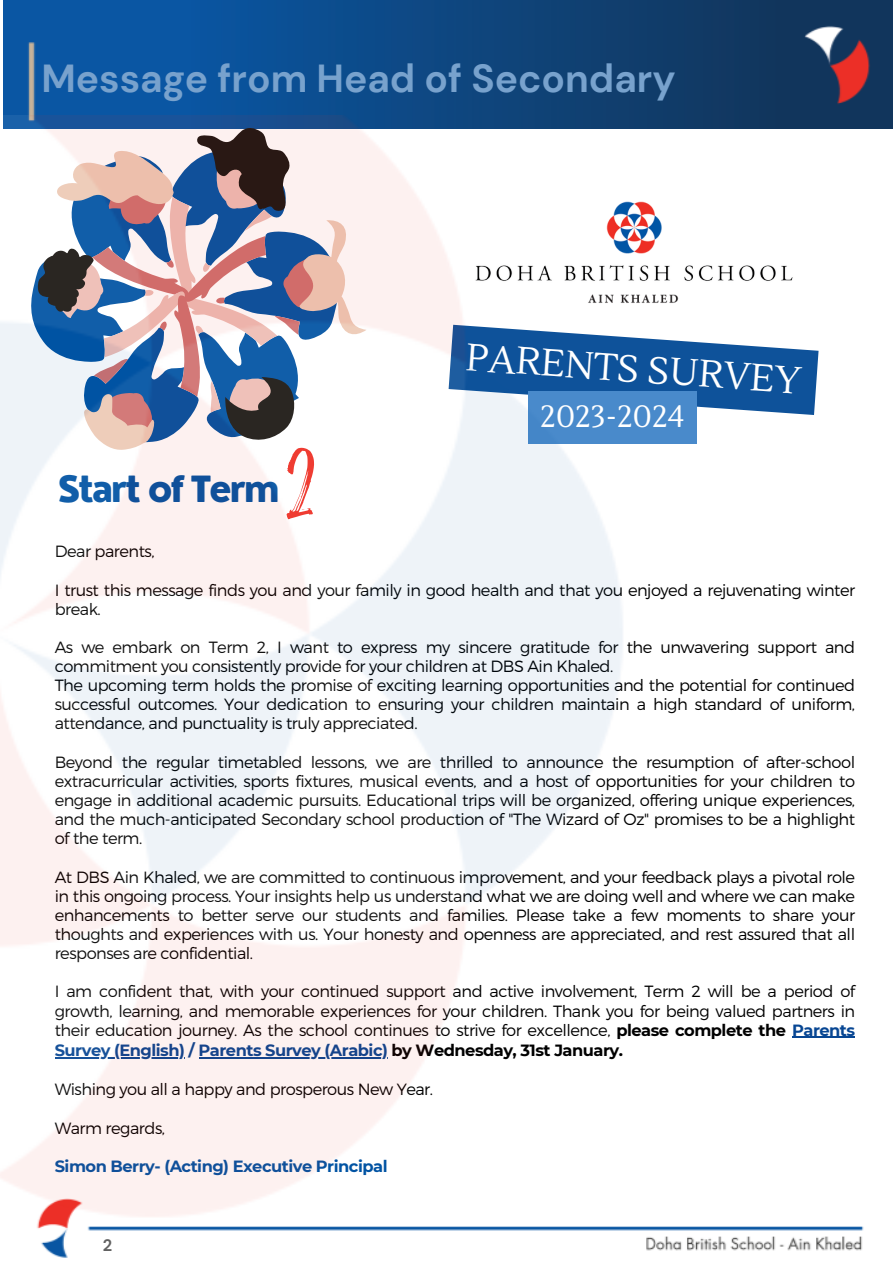
<style>
.page{position:relative;width:893px;height:1264px;background:#fff}
.page>*{position:absolute;margin:0;border:0;box-sizing:border-box;transform-origin:0 0}
.t1{font:65.7px "Brightwall";color:#ee2f24}
.t2{font:700 39px "DM Sans";color:#78a2cd}
.t3{font:37.95px "Lustria";color:#fff}
.t4{font:800 35.25px "Nourd";letter-spacing:-.07em;color:#0153a3}
.t5{font:30.75px "Lustria";color:#fff}
.t6{font:700 16.5px "DM Sans";color:#616161}
.t7{font:300 16.2px/19.2px "Montserrat";letter-spacing:-.03em;color:#000;text-align:justify}
.t8{font:700 16.2px "Montserrat";letter-spacing:-.03em;color:#0153a3}
.s1{font-weight:700}
.s2{font-weight:700;color:#074693}
</style>
<div class="page">
<img style="left:3px;top:0;width:889px;height:128px">
<img style="left:633px;top:1226px;width:231px;height:25px">
<img style="left:633px;top:201px;width:160px;height:102px">
<svg style="left:633px;top:337px;width:185px;height:78px;background:#316ba9"></svg>
<div style="left:528px;top:391px;width:168px;height:52px;background:#498acb"></div>
<hr style="left:792px;top:1036px;width:62px;height:1px;background:#074693">
<img style="left:0;top:115px;width:633px;height:1143px">
<p class="t2" style="left:42px;top:53px;width:635px">Message from Head of Secondary</p>
<p class="t4" style="left:58px;top:466px;width:223px">Start of Term</p>
<p class="t1" style="left:287px;top:465px;width:32px">2</p>
<p class="t3" style="left:467px;top:334px;width:337px;rotate:4deg">PARENTS SURVEY</p>
<p class="t5" style="left:540px;top:398px;width:146px">2023-2024</p>
<p class="t7" style="left:55px;top:541px;width:101px">Dear parents,</p>
<p class="t7" style="left:55px;top:579px;width:801px">I trust this message finds you and your family in good health and that you enjoyed a rejuvenating winter break.</p>
<p class="t7" style="left:55px;top:636px;width:801px">As we embark on Term 2, I want to express my sincere gratitude for the unwavering support and commitment you consistently provide for your children at DBS Ain Khaled.</p>
<p class="t7" style="left:55px;top:675px;width:801px">The upcoming term holds the promise of exciting learning opportunities and the potential for continued successful outcomes. Your dedication to ensuring your children maintain a high standard of uniform, attendance, and punctuality is truly appreciated.</p>
<p class="t7" style="left:55px;top:751px;width:801px">Beyond the regular timetabled lessons, we are thrilled to announce the resumption of after-school extracurricular activities, sports fixtures, musical events, and a host of opportunities for your children to engage in additional academic pursuits. Educational trips will be organized, offering unique experiences, and the much-anticipated Secondary school production of "The Wizard of Oz" promises to be a highlight of the term.</p>
<p class="t7" style="left:55px;top:866px;width:801px">At DBS Ain Khaled, we are committed to continuous improvement, and your feedback plays a pivotal role in this ongoing process. Your insights help us understand what we are doing well and where we can make enhancements to better serve our students and families. Please take a few moments to share your thoughts and experiences with us. Your honesty and openness are appreciated, and rest assured that all responses are confidential.</p>
<p class="t7" style="left:55px;top:981px;width:801px">I am confident that, with your continued support and active involvement, Term 2 will be a period of growth, learning, and memorable experiences for your children. Thank you for being valued partners in their education journey. As the school continues to strive for excellence, <span class="s1">please complete the</span> <span class="s2">Parents Survey (English) / Parents Survey (Arabic)</span> <span class="s1">by Wednesday, 31st January.</span></p>
<p class="t7" style="left:55px;top:1079px;width:380px">Wishing you all a happy and prosperous New Year.</p>
<p class="t7" style="left:55px;top:1117px;width:112px">Warm regards,</p>
<p class="t8" style="left:55px;top:1156px;width:334px">Simon Berry- (Acting) Executive Principal</p>
<p class="t6" style="left:103px;top:1234px;width:11px">2</p>
</div>
